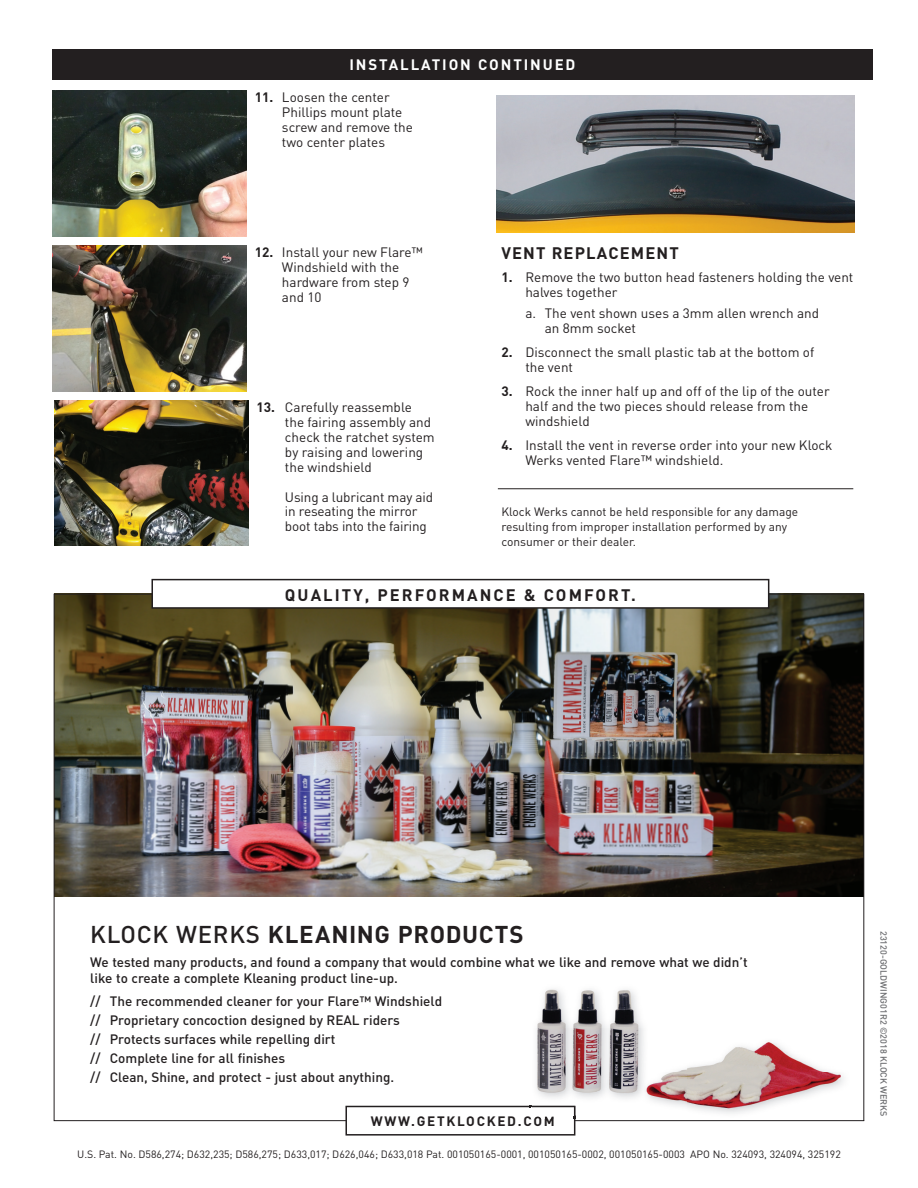
<style>
.page{position:relative;width:918px;height:1188px;background:#fff}
.page>*{position:absolute;margin:0;border:0;box-sizing:border-box;transform-origin:0 0}
.t1{font:700 24px "DIN";letter-spacing:.025em;color:#231f20}
.t2{font:700 16.5px "DIN";letter-spacing:.125em;color:#231f20}
.t3{font:700 16.5px "DIN";letter-spacing:.07em;color:#231f20}
.t4{font:700 15px "DIN";letter-spacing:.125em;color:#fff}
.t5{font:13.5px/15px "DIN";color:#231f20}
.t6{font:500 13.5px/19.2px "DIN";color:#231f20}
.t7{font:700 13.5px "DIN";letter-spacing:.125em;color:#231f20}
.t8{font:12px/15px "DIN";color:#231f20}
.t9{font:10.5px "DIN";color:#231f20}
.t10{font:500 9px "DIN";color:#6c6d70}
.s1{font-weight:700}
.s2{font-weight:500}
</style>
<div class="page">
<img style="left:52px;top:246px;width:195px;height:145px">
<img style="left:54px;top:400px;width:194px;height:146px">
<img style="left:52px;top:91px;width:195px;height:145px">
<img style="left:56px;top:596px;width:807px;height:300px">
<div style="left:52px;top:50px;width:821px;height:30px;background:#231f20"></div>
<div style="left:152px;top:580px;width:617px;height:28px;background:#fff"></div>
<div style="left:151px;top:579px;width:618px;height:30px;border:2px solid #231f20"></div>
<svg style="left:345px;top:1106px;width:231px;height:30px"></svg>
<img style="left:532px;top:989px;width:312px;height:127px">
<img style="left:532px;top:1106px;width:43px;height:10px">
<hr style="left:498px;top:488px;width:355px;height:1px;background:#231f20">
<img style="left:497px;top:96px;width:357px;height:136px">
<p class="t4" style="left:350px;top:55px;width:227px">INSTALLATION CONTINUED</p>
<p class="t5" style="left:282px;top:89px;width:133px;text-indent:-27px"><span class="s1">11.</span> Loosen the center<br>Phillips mount plate screw and remove the two center plates</p>
<p class="t5" style="left:282px;top:244px;width:142px;text-indent:-27px"><span class="s1">12.</span> Install your new Flare™<br>Windshield with the hardware from step 9 and 10</p>
<p class="t5" style="left:285px;top:399px;width:151px;text-indent:-28px"><span class="s1">13.</span> Carefully reassemble<br>the fairing assembly and check the ratchet system by raising and lowering the windshield</p>
<p class="t5" style="left:285px;top:489px;width:150px">Using a lubricant may aid in reseating the mirror boot tabs into the fairing</p>
<p class="t3" style="left:501px;top:242px;width:179px">VENT REPLACEMENT</p>
<p class="t5" style="left:525px;top:270px;width:330px;text-indent:-24px"><span class="s1">1.</span> Remove the two button head fasteners holding the vent halves together</p>
<p class="t5" style="left:545px;top:306px;width:276px;text-indent:-20px">a. The vent shown uses a 3mm allen wrench and an 8mm socket</p>
<p class="t5" style="left:525px;top:345px;width:290px;text-indent:-24px"><span class="s1">2.</span> Disconnect the small plastic tab at the bottom of the vent</p>
<p class="t5" style="left:525px;top:384px;width:306px;text-indent:-24px"><span class="s1">3.</span> Rock the inner half up and off of the lip of the outer half and the two pieces should release from the windshield</p>
<p class="t5" style="left:525px;top:438px;width:309px;text-indent:-24px"><span class="s1">4.</span> Install the vent in reverse order into your new Klock<br>Werks vented Flare™ windshield.</p>
<p class="t8" style="left:501px;top:504px;width:298px">Klock Werks cannot be held responsible for any damage resulting from improper installation performed by any consumer or their dealer.</p>
<p class="t2" style="left:285px;top:584px;width:353px">QUALITY, PERFORMANCE &amp; COMFORT.</p>
<h1 class="t1" style="left:90px;top:919px;width:435px"><span class="s2">KLOCK WERKS</span> KLEANING PRODUCTS</h1>
<p class="t6" style="left:90px;top:953px;width:659px;line-height:16.5px">We tested many products, and found a company that would combine what we like and remove what we didn’t like to create a complete Kleaning product line-up.</p>
<p class="t6" style="left:90px;top:991px;width:353px">// The recommended cleaner for your Flare™ Windshield // Proprietary concoction designed by REAL riders<br>// Protects surfaces while repelling dirt<br>// Complete line for all finishes<br>// Clean, Shine, and protect - just about anything.</p>
<p class="t7" style="left:371px;top:1113px;width:185px">WWW.GETKLOCKED.COM</p>
<p class="t9" style="left:77px;top:1148px;width:765px">U.S. Pat. No. D586,274; D632,235; D586,275; D633,017; D626,046; D633,018 Pat. 001050165-0001, 001050165-0002, 001050165-0003 APO No. 324093, 324094, 325192</p>
<p class="t10" style="left:889px;top:931px;width:187px;rotate:90deg">23120-GOLDWING01R2 ©2018 KLOCK WERKS</p>
</div>
